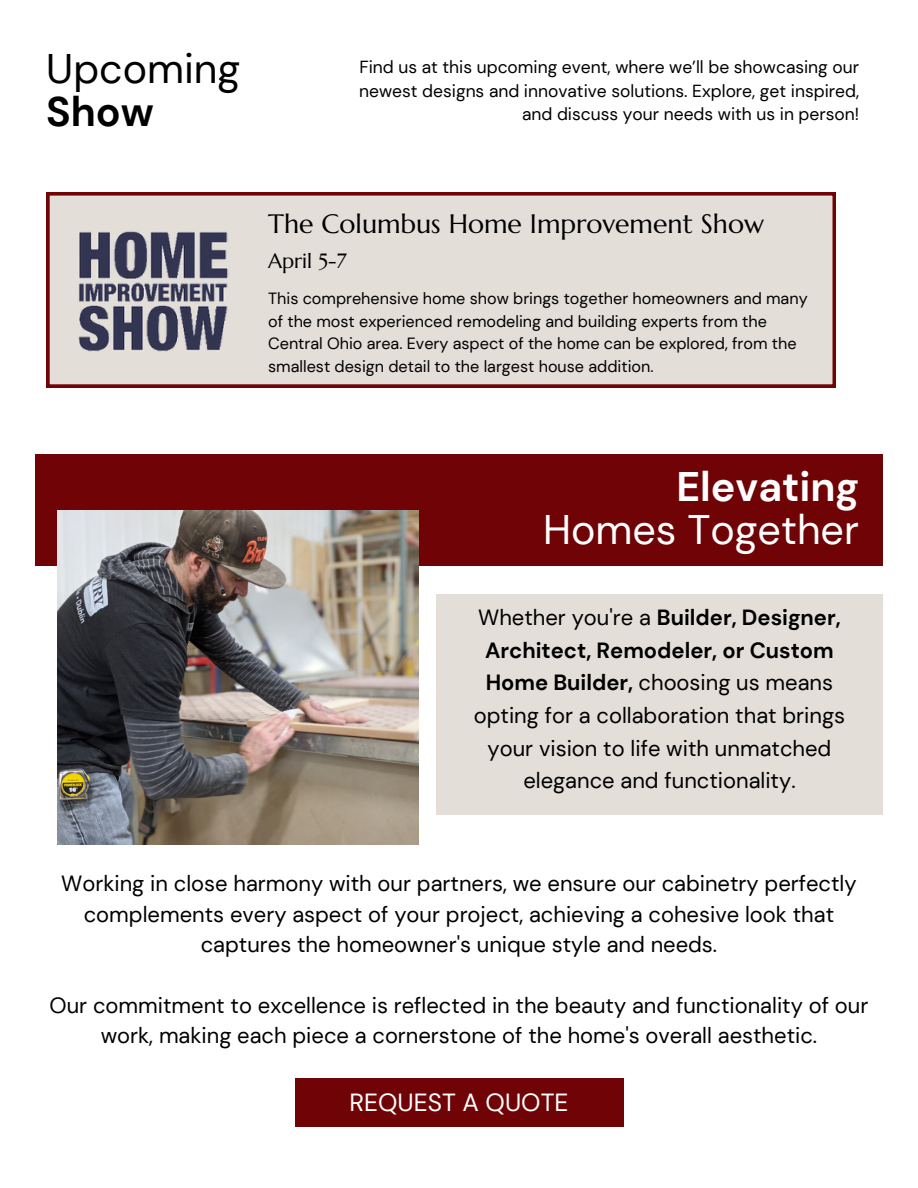
<style>
.page{position:relative;width:918px;height:1188px;background:#fff}
.page>*{position:absolute;margin:0;border:0;box-sizing:border-box;transform-origin:0 0}
.t1{font:41.25px "DM Sans";color:#fff}
.t2{font:700 41.25px "DM Sans";color:#fff}
.t3{font:41.25px "DM Sans";color:#000}
.t4{font:700 41.25px "DM Sans";color:#000}
.t5{font:26.55px "Marcellus";color:#000}
.t6{font:24.75px "DM Sans";color:#fff}
.t7{font:21.9px/32.7px "DM Sans";color:#000;text-align:center}
.t8{font:20.55px "Marcellus";color:#000}
.t9{font:17.4px/23.7px "DM Sans";color:#000;text-align:right}
.t10{font:16.2px/22.5px "DM Sans";color:#000}
.s1{font-weight:700}
</style>
<div class="page">
<div style="left:35px;top:454px;width:848px;height:112px;background:#700306"></div>
<img style="left:58px;top:510px;width:361px;height:334px">
<div style="left:436px;top:594px;width:447px;height:220px;background:#e3ded8"></div>
<div style="left:46px;top:192px;width:790px;height:196px;background:#e3ded8"></div>
<img style="left:79px;top:215px;width:150px;height:150px">
<div style="left:295px;top:1078px;width:328px;height:48px;background:#700306"></div>
<h1 class="t3" style="left:46px;top:42px;width:195px">Upcoming</h1>
<h1 class="t4" style="left:46px;top:85px;width:109px">Show</h1>
<p class="t9" style="left:359px;top:55px;width:501px">Find us at this upcoming event, where we’ll be showcasing our newest designs and innovative solutions. Explore, get inspired, and discuss your needs with us in person!</p>
<p class="t5" style="left:268px;top:207px;width:497px">The Columbus Home Improvement Show</p>
<p class="t8" style="left:268px;top:248px;width:80px">April 5-7</p>
<p class="t10" style="left:268px;top:287px;width:541px">This comprehensive home show brings together homeowners and many of the most experienced remodeling and building experts from the Central Ohio area. Every aspect of the home can be explored, from the smallest design detail to the largest house addition.</p>
<h1 class="t2" style="left:676px;top:460px;width:184px">Elevating</h1>
<h1 class="t1" style="left:543px;top:503px;width:318px">Homes Together</h1>
<p class="t7" style="left:474px;top:601px;width:373px">Whether you're a <span class="s1">Builder, Designer, Architect, Remodeler, or Custom Home Builder,</span> choosing us means opting for a collaboration that brings your vision to life with unmatched elegance and functionality.</p>
<p class="t7" style="left:61px;top:869px;width:797px;line-height:30.3px">Working in close harmony with our partners, we ensure our cabinetry perfectly complements every aspect of your project, achieving a cohesive look that captures the homeowner's unique style and needs.</p>
<p class="t7" style="left:50px;top:990px;width:820px;line-height:30.3px">Our commitment to excellence is reflected in the beauty and functionality of our work, making each piece a cornerstone of the home's overall aesthetic.</p>
<p class="t6" style="left:349px;top:1086px;width:221px">REQUEST A QUOTE</p>
</div>
